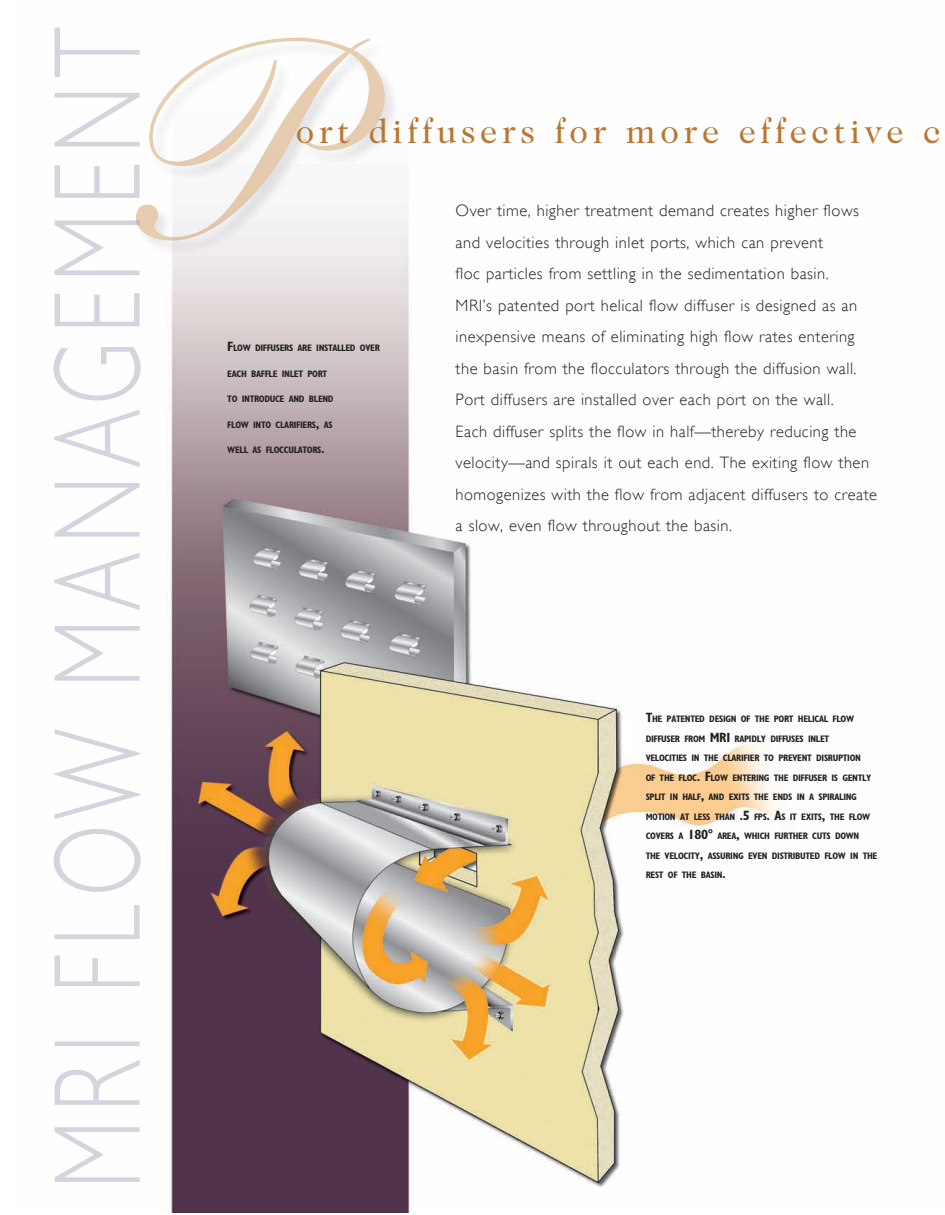
<style>
.page{position:relative;width:945px;height:1215px;background:#fff}
.page>*{position:absolute;margin:0;border:0;box-sizing:border-box;transform-origin:0 0}
.t1{font:34.5px "Caslon Two Twenty Four";letter-spacing:.13em;color:#b97730}
.t2{font:300 16.5px/31.5px "Gill Sans";letter-spacing:.03em;color:#231f20}
.t3{font:700 condensed 9.45px/19.5px "Gill Sans";letter-spacing:-.035em;color:#231f20}
.s1{font-size:13.5px}
</style>
<div class="page">
<img style="left:53px;top:27px;width:725px;height:1185px">
<img style="left:54px;top:28px;width:87px;height:1154px">
<img style="left:136px;top:38px;width:249px;height:203px">
<svg style="left:136px;top:220px;width:4px;height:5px"></svg>
<h1 class="t1" style="left:296px;top:112px;width:646px">ort diffusers for more effective c</h1>
<p class="t3" style="left:227px;top:338px;width:153px"><span class="s1">F</span>LOW DIFFUSERS ARE INSTALLED OVER</p>
<p class="t3" style="left:227px;top:364px;width:101px">EACH BAFFLE INLET PORT</p>
<p class="t3" style="left:227px;top:389px;width:108px">TO INTRODUCE AND BLEND</p>
<p class="t3" style="left:227px;top:415px;width:107px">FLOW INTO CLARI FIERS<span class="s1">,</span> AS</p>
<p class="t3" style="left:227px;top:440px;width:99px">WELL AS FLOCCULATORS<span class="s1">.</span></p>
<p class="t2" style="left:456px;top:195px;width:423px">Over time, higher treatment demand creates higher flows and velocities through inlet ports, which can prevent<br>floc particles from settling in the sedimentation basin.<br>MRI’s patented port helical flow diffuser is designed as an inexpensive means of eliminating high flow rates entering the basin from the flocculators through the diffusion wall.<br>Port diffusers are installed over each port on the wall.<br>Each diffuser splits the flow in half—thereby reducing the velocity—and spirals it out each end. The exiting flow then homogenizes with the flow from adjacent diffusers to create a slow, even flow throughout the basin.</p>
<p class="t3" style="left:646px;top:709px;width:233px"><span class="s1">T</span>HE PATENTED DESIGN OF THE PORT HELICAL FLOW DIFFUSER FROM <span class="s1">MRI</span> RAPIDLY DIFFUSES INLET<br>VELOCITIES IN THE CLARI FIER TO PREVENT DISRUPTION<br>OF THE FLOC<span class="s1">. F</span>LOW ENTERI NG THE DIFFUSER IS GENTLY SPLIT IN HALF<span class="s1">,</span> AND EXITS THE ENDS IN A SPIRALING MOTION AT LESS THAN <span class="s1">.5</span> FPS<span class="s1">. A</span>S IT EXITS<span class="s1">,</span> THE FLOW COVERS A <span class="s1">180°</span> AREA<span class="s1">,</span> WHICH FURTHER CUTS DOWN<br>THE VELOCITY<span class="s1">,</span> ASSURI NG EVEN DISTRI BUTED FLOW IN THE REST OF THE BASIN<span class="s1">.</span></p>
</div>
